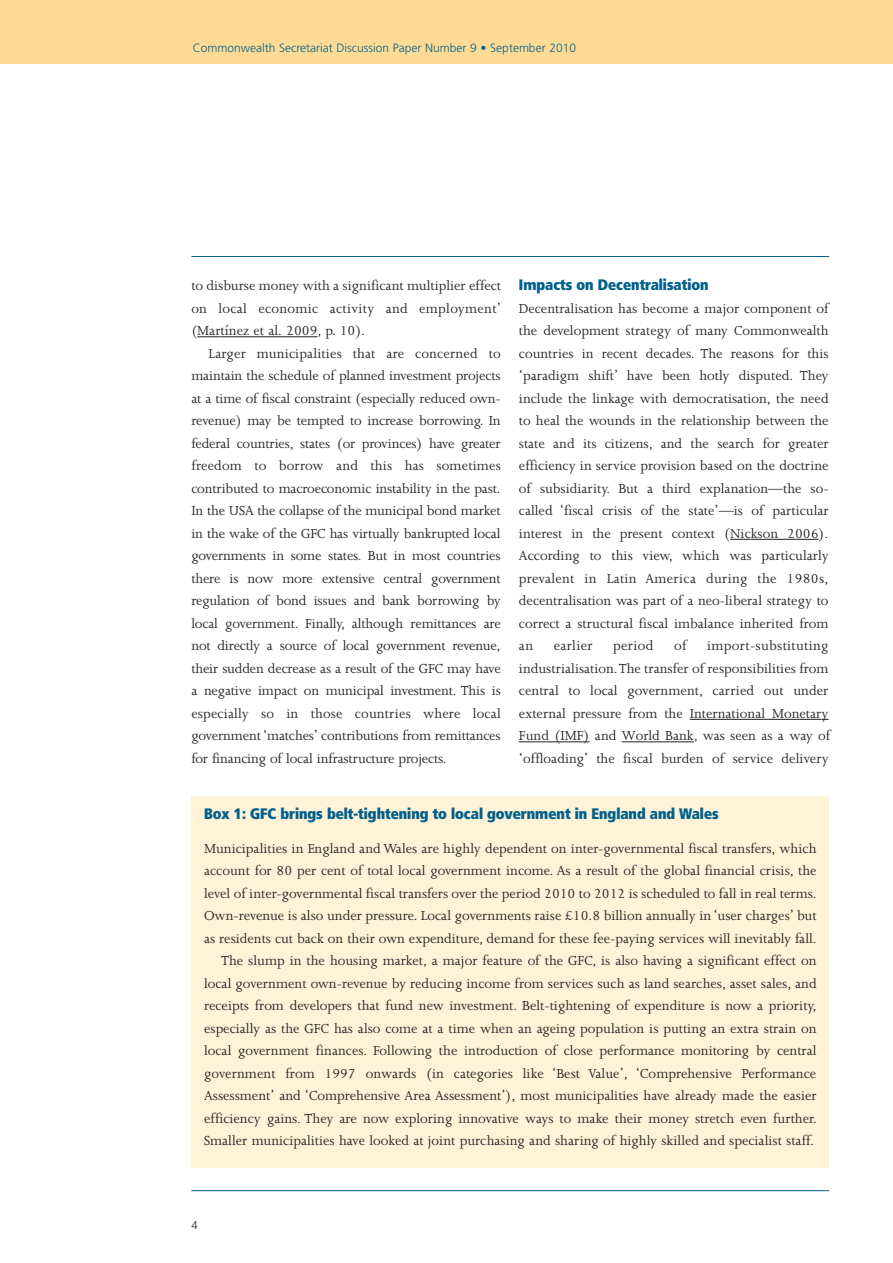
<style>
.page{position:relative;width:893px;height:1263px;background:#fff}
.page>*{position:absolute;margin:0;border:0;box-sizing:border-box;transform-origin:0 0}
.t1{font:15px/22.5px "Joanna";color:#231f20;text-align:justify}
.t2{font:800 15px "Frutiger Condensed BQ";color:#01608c}
.t3{font:15px "Joanna";letter-spacing:.02em;color:#231f20}
.t4{font:300 12px "Frutiger";color:#01608c}
.t5{font:300 11.25px "Frutiger";color:#231f20}
</style>
<div class="page">
<svg style="left:197px;top:336px;width:24px;height:1px"></svg>
<hr style="left:221px;top:336px;width:61px;height:1px;background:#231f20">
<hr style="left:282px;top:336px;width:35px;height:1px;background:#231f20">
<svg style="left:730px;top:539px;width:21px;height:1px"></svg>
<hr style="left:751px;top:539px;width:67px;height:1px;background:#231f20">
<svg style="left:690px;top:719px;width:42px;height:1px"></svg>
<hr style="left:732px;top:719px;width:89px;height:1px;background:#231f20">
<hr style="left:519px;top:741px;width:71px;height:1px;background:#231f20">
<svg style="left:622px;top:741px;width:14px;height:1px"></svg>
<hr style="left:636px;top:741px;width:58px;height:1px;background:#231f20">
<div style="left:0;top:0;width:893px;height:64px;background:#fedb94"></div>
<hr style="left:191px;top:1190px;width:638px;height:1px;background:#01608c">
<hr style="left:191px;top:256px;width:638px;height:1px;background:#01608c">
<div style="left:191px;top:796px;width:638px;height:372px;background:#fef2d7"></div>
<p class="t4" style="left:193px;top:43px;width:385px">Commonwealth Secretariat Discussion Paper Number 9 • September 2010</p>
<p class="t1" style="left:191px;top:276px;width:311px">to disburse money with a significant multiplier effect on local economic activity and employment’ (Martínez et al. 2009, p. 10).</p>
<p class="t1" style="left:191px;top:343px;width:311px;text-indent:17px">Larger municipalities that are concerned to maintain the schedule of planned investment projects at a time of fiscal constraint (especially reduced own&shy;revenue) may be tempted to increase borrowing. In federal countries, states (or provinces) have greater freedom to borrow and this has sometimes contributed to macroeconomic instability in the past.<br>In the USA the collapse of the municipal bond market in the wake of the GFC has virtually bankrupted local governments in some states. But in most countries there is now more extensive central government regulation of bond issues and bank borrowing by local government. Finally, although remittances are not directly a source of local government revenue, their sudden decrease as a result of the GFC may have a negative impact on municipal investment. This is especially so in those countries where local government ‘matches’ contributions from remittances for financing of local infrastructure projects.</p>
<p class="t2" style="left:519px;top:277px;width:191px">Impacts on Decentralisation</p>
<p class="t1" style="left:519px;top:298px;width:311px">Decentralisation has become a major component of the development strategy of many Commonwealth countries in recent decades. The reasons for this ‘paradigm shift’ have been hotly disputed. They include the linkage with democratisation, the need to heal the wounds in the relationship between the state and its citizens, and the search for greater efficiency in service provision based on the doctrine of subsidiarity. But a third explanation—the so&shy;called ‘fiscal crisis of the state’—is of particular interest in the present context (Nickson 2006).<br>According to this view, which was particularly prevalent in Latin America during the 1980s, decentralisation was part of a neo-liberal strategy to correct a structural fiscal imbalance inherited from an</p>
<p class="t3" style="left:554px;top:640px;width:40px">earlier</p>
<p class="t1" style="left:613px;top:636px;width:42px">period</p>
<p class="t1" style="left:674px;top:636px;width:14px">of</p>
<p class="t1" style="left:519px;top:636px;width:313px;text-indent:188px">import-substituting industrialisation.The transfer of responsibilities from central to local government, carried out under external pressure from the International Monetary Fund (IMF) and World Bank, was seen as a way of ‘offloading’ the fiscal burden of service delivery</p>
<p class="t2" style="left:204px;top:806px;width:516px">Box 1: GFC brings belt-tightening to local government in England and Wales</p>
<p class="t1" style="left:204px;top:838px;width:614px;text-align:right">Municipalities in England and Wales are highly dependent on inter-governmental fiscal transfers, which account for 80 per cent of total local government income. As a result of the global financial crisis, the level of inter-governmental fiscal transfers over the period 2010 to 2012 is scheduled to fall in real terms.<br>Own-revenue is also under pressure. Local governments raise £10.8 billion annually in ‘user charges’ but as residents cut back on their own expenditure, demand for these fee-paying services will inevitably fall.<br>The slump in the housing market, a major feature of the GFC, is also having a significant effect on local government own-revenue by reducing income from services such as land searches, asset sales, and receipts from developers that fund new investment. Belt-tightening of expenditure is now a priority, especially as the GFC has also come at a time when an ageing population is putting an extra strain on local government finances. Following the introduction of close performance monitoring by central government from 1997 onwards (in categories like ‘Best Value’, ‘Comprehensive Performance Assessment’ and ‘Comprehensive Area Assessment’), most municipalities have already made the easier efficiency gains. They are now exploring innovative ways to make their money stretch even further.<br>Smaller municipalities have looked at joint purchasing and sharing of highly skilled and specialist staff.</p>
<p class="t5" style="left:191px;top:1220px;width:8px">4</p>
</div>
